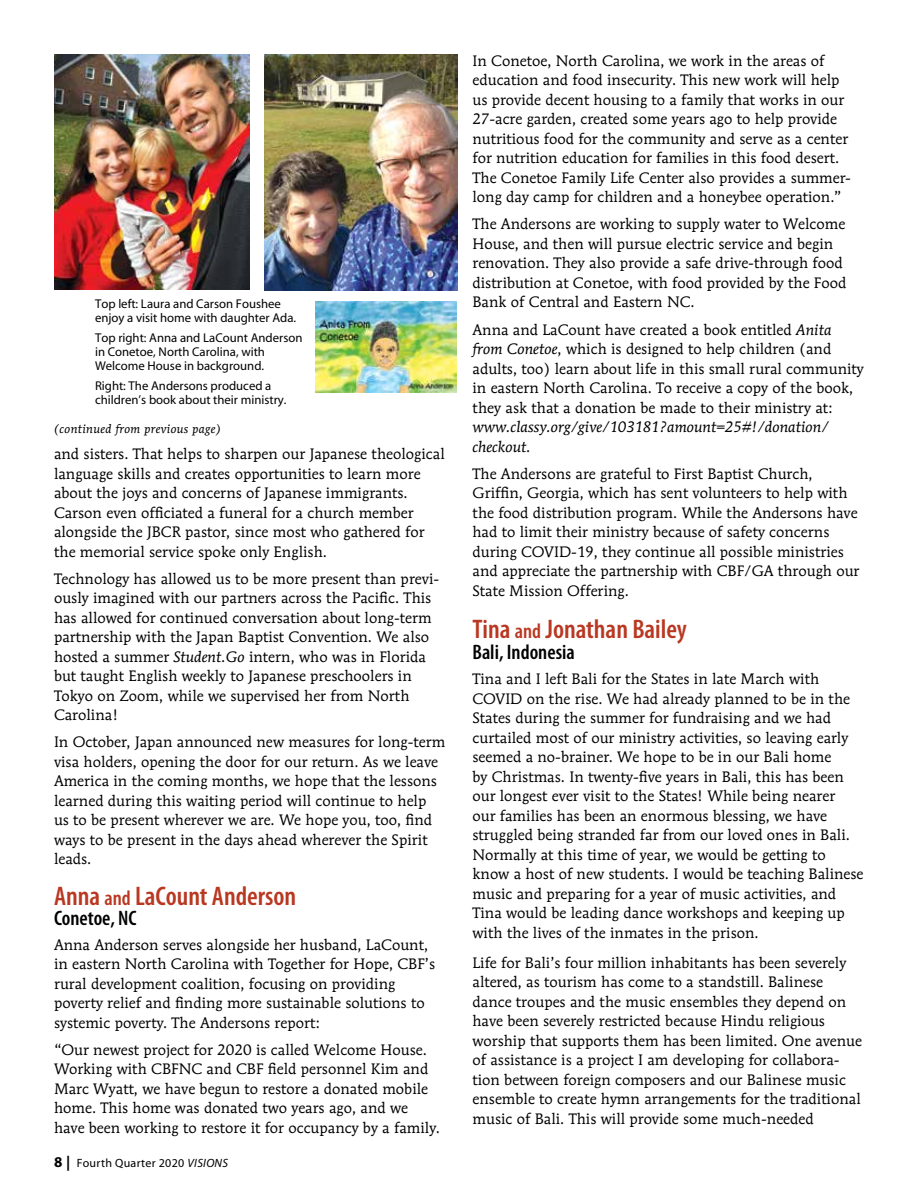
<style>
.page{position:relative;width:918px;height:1188px;background:#fff}
.page>*{position:absolute;margin:0;border:0;box-sizing:border-box;transform-origin:0 0}
.t1{font:600 condensed 27px "Myriad Pro";color:#b93822}
.t2{font:600 condensed 21px "Myriad Pro";color:#000}
.t3{font:15px/19.5px "Mendoza Roman";color:#000}
.t4{font:italic 15px/19.5px "Mendoza Roman";color:#000}
.t5{font:12.75px/14.2px "Myriad";color:#000}
.t6{font:italic 12px "Mendoza Roman";letter-spacing:.025em;color:#000}
.t7{font:12px "Myriad";letter-spacing:.025em;color:#000}
.s1{font-style:italic}
.s2{font-size:21px}
.s3{font-weight:700;font-size:15px}
.s4{font-style:normal}
</style>
<div class="page">
<img style="left:54px;top:54px;width:196px;height:236px">
<img style="left:264px;top:54px;width:193px;height:237px">
<img style="left:315px;top:301px;width:141px;height:91px">
<p class="t5" style="left:95px;top:297px;width:203px">Top left: Laura and Carson Foushee enjoy a visit home with daughter Ada.</p>
<p class="t5" style="left:95px;top:331px;width:209px">Top right: Anna and LaCount Anderson in Conetoe, North Carolina, with<br>Welcome House in background.</p>
<p class="t5" style="left:95px;top:379px;width:193px">Right: The Andersons produced a children’s book about their ministry.</p>
<p class="t6" style="left:53px;top:421px;width:170px">(continued from previous page)</p>
<p class="t3" style="left:54px;top:444px;width:392px">and sisters. That helps to sharpen our Japanese theological language skills and creates opportunities to learn more about the joys and concerns of Japanese immigrants.<br>Carson even officiated a funeral for a church member alongside the JBCR pastor, since most who gathered for the memorial service spoke only English.</p>
<p class="t3" style="left:54px;top:568px;width:387px">Technology has allowed us to be more present than previ&shy;ously imagined with our partners across the Pacific. This has allowed for continued conversation about long-term partnership with the Japan Baptist Convention. We also hosted a summer <span class="s1">Student.Go</span> intern, who was in Florida but taught English weekly to Japanese preschoolers in Tokyo on Zoom, while we supervised her from North Carolina!</p>
<p class="t3" style="left:54px;top:732px;width:393px">In October, Japan announced new measures for long-term visa holders, opening the door for our return. As we leave America in the coming months, we hope that the lessons learned during this waiting period will continue to help<br>us to be present wherever we are. We hope you, too, find ways to be present in the days ahead wherever the Spirit leads.</p>
<h1 class="t1" style="left:54px;top:882px;width:244px">Anna <span class="s2">and</span> LaCount Anderson</h1>
<h2 class="t2" style="left:54px;top:906px;width:84px">Conetoe, NC</h2>
<p class="t3" style="left:54px;top:935px;width:383px">Anna Anderson serves alongside her husband, LaCount, in eastern North Carolina with Together for Hope, CBF’s rural development coalition, focusing on providing poverty relief and finding more sustainable solutions to systemic poverty. The Andersons report:</p>
<p class="t3" style="left:54px;top:1040px;width:387px">“Our newest project for 2020 is called Welcome House.<br>Working with CBFNC and CBF field personnel Kim and Marc Wyatt, we have begun to restore a donated mobile home. This home was donated two years ago, and we have been working to restore it for occupancy by a family.</p>
<p class="t7" style="left:54px;top:1157px;width:176px"><span class="s3">8 |</span> Fourth Quarter 2020 <span class="s1">VISIONS</span></p>
<p class="t3" style="left:472px;top:51px;width:380px">In Conetoe, North Carolina, we work in the areas of education and food insecurity. This new work will help us provide decent housing to a family that works in our 27-acre garden, created some years ago to help provide nutritious food for the community and serve as a center for nutrition education for families in this food desert.<br>The Conetoe Family Life Center also provides a summer&shy;long day camp for children and a honeybee operation.”</p>
<p class="t3" style="left:472px;top:214px;width:375px">The Andersons are working to supply water to Welcome House, and then will pursue electric service and begin renovation. They also provide a safe drive-through food distribution at Conetoe, with food provided by the Food Bank of Central and Eastern NC.</p>
<p class="t3" style="left:472px;top:319px;width:393px">Anna and LaCount have created a book entitled <span class="s1">Anita from Conetoe</span>, which is designed to help children (and adults, too) learn about life in this small rural community in eastern North Carolina. To receive a copy of the book, they ask that a donation be made to their ministry at:</p>
<p class="t4" style="left:472px;top:417px;width:358px">www.classy.org/give/103181?amount=25#!/donation/ checkout<span class="s4">.</span></p>
<p class="t3" style="left:472px;top:463px;width:388px">The Andersons are grateful to First Baptist Church, Griffin, Georgia, which has sent volunteers to help with the food distribution program. While the Andersons have had to limit their ministry because of safety concerns during COVID-19, they continue all possible ministries and appreciate the partnership with CBF/GA through our State Mission Offering.</p>
<h1 class="t1" style="left:472px;top:614px;width:216px">Tina <span class="s2">and</span> Jonathan Bailey</h1>
<h2 class="t2" style="left:472px;top:641px;width:104px">Bali, Indonesia</h2>
<p class="t3" style="left:472px;top:669px;width:393px">Tina and I left Bali for the States in late March with COVID on the rise. We had already planned to be in the States during the summer for fundraising and we had curtailed most of our ministry activities, so leaving early seemed a no-brainer. We hope to be in our Bali home<br>by Christmas. In twenty-five years in Bali, this has been our longest ever visit to the States! While being nearer<br>our families has been an enormous blessing, we have struggled being stranded far from our loved ones in Bali.<br>Normally at this time of year, we would be getting to know a host of new students. I would be teaching Balinese music and preparing for a year of music activities, and Tina would be leading dance workshops and keeping up with the lives of the inmates in the prison.</p>
<p class="t3" style="left:472px;top:953px;width:391px">Life for Bali’s four million inhabitants has been severely altered, as tourism has come to a standstill. Balinese dance troupes and the music ensembles they depend on have been severely restricted because Hindu religious worship that supports them has been limited. One avenue of assistance is a project I am developing for collabora&shy;tion between foreign composers and our Balinese music ensemble to create hymn arrangements for the traditional music of Bali. This will provide some much-needed</p>
</div>
